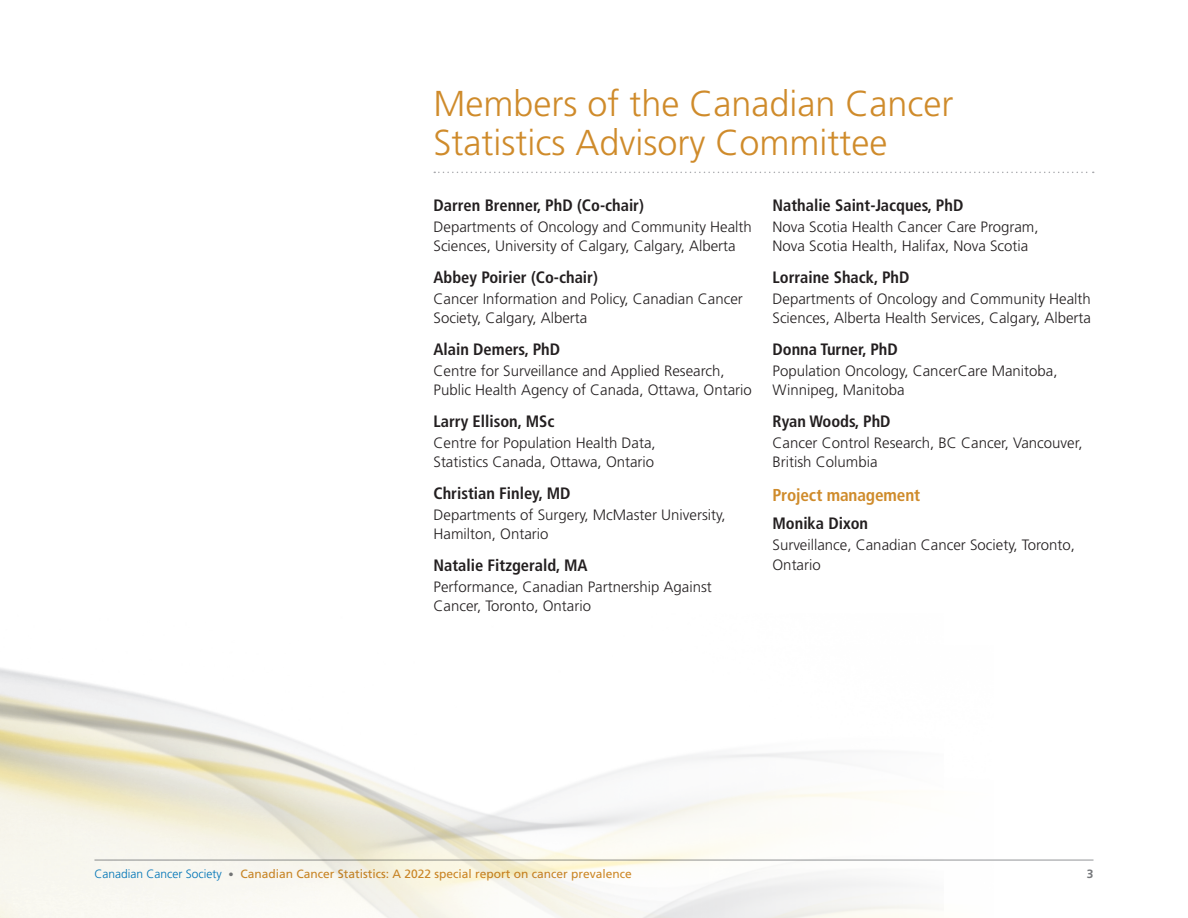
<style>
.page{position:relative;width:1188px;height:918px;background:#fff}
.page>*{position:absolute;margin:0;border:0;box-sizing:border-box;transform-origin:0 0}
.T-Section_span_2{font:300 36px/39px "Frutiger LT Std";color:#cf8b2b}
.Sub-T1{font:700 condensed 17.25px "Frutiger LT Std";letter-spacing:-.005em;color:#cf8b2b}
.Sub-T2{font:700 condensed 16.5px "Frutiger LT Std";color:#231f20}
.Body_Copy{font:300 15px/19.5px "Frutiger LT Std";color:#231f20}
.t1{font:12px "Frutiger LT Std";color:#cf8b2b}
.t2{font:700 12px "Frutiger LT Std";color:#76787b}
.s1{font-weight:300;color:#0079c2}
.s2{font-weight:300;font-size:10.5px;color:#76787b}
</style>
<div class="page">
<hr style="left:94px;top:860px;width:1000px;height:1px;background:#939598">
<img style="left:0;top:668px;width:943px;height:250px">
<svg style="left:434px;top:172px;width:660px;height:1px"></svg>
<p class="T-Section_span_2" style="left:434px;top:85px;width:522px">Members of the Canadian Cancer<br>Statistics Advisory Committee</p>
<p class="Sub-T2" style="left:434px;top:195px;width:212px">Darren Brenner, PhD (Co-chair)</p>
<p class="Body_Copy" style="left:434px;top:217px;width:320px">Departments of Oncology and Community Health<br>Sciences, University of Calgary, Calgary, Alberta</p>
<p class="Sub-T2" style="left:434px;top:267px;width:166px">Abbey Poirier (Co-chair)</p>
<p class="Body_Copy" style="left:434px;top:289px;width:311px">Cancer Information and Policy, Canadian Cancer<br>Society, Calgary, Alberta</p>
<p class="Sub-T2" style="left:434px;top:339px;width:128px">Alain Demers, PhD</p>
<p class="Body_Copy" style="left:434px;top:361px;width:320px">Centre for Surveillance and Applied Research,<br>Public Health Agency of Canada, Ottawa, Ontario</p>
<p class="Sub-T2" style="left:434px;top:411px;width:123px">Larry Ellison, MSc</p>
<p class="Body_Copy" style="left:434px;top:433px;width:224px">Centre for Population Health Data,<br>Statistics Canada, Ottawa, Ontario</p>
<p class="Sub-T2" style="left:434px;top:483px;width:139px">Christian Finley, MD</p>
<p class="Body_Copy" style="left:434px;top:505px;width:294px">Departments of Surgery, McMaster University,<br>Hamilton, Ontario</p>
<p class="Sub-T2" style="left:434px;top:555px;width:156px">Natalie Fitzgerald, MA</p>
<p class="Body_Copy" style="left:434px;top:577px;width:280px">Performance, Canadian Partnership Against<br>Cancer, Toronto, Ontario</p>
<p class="Sub-T2" style="left:772px;top:195px;width:192px">Nathalie Saint-Jacques, PhD</p>
<p class="Body_Copy" style="left:772px;top:217px;width:268px">Nova Scotia Health Cancer Care Program,<br>Nova Scotia Health, Halifax, Nova Scotia</p>
<p class="Sub-T2" style="left:772px;top:267px;width:139px">Lorraine Shack, PhD</p>
<p class="Body_Copy" style="left:772px;top:289px;width:320px">Departments of Oncology and Community Health<br>Sciences, Alberta Health Services, Calgary, Alberta</p>
<p class="Sub-T2" style="left:772px;top:339px;width:127px">Donna Turner, PhD</p>
<p class="Body_Copy" style="left:772px;top:361px;width:287px">Population Oncology, CancerCare Manitoba,<br>Winnipeg, Manitoba</p>
<p class="Sub-T2" style="left:772px;top:411px;width:120px">Ryan Woods, PhD</p>
<p class="Body_Copy" style="left:772px;top:433px;width:312px">Cancer Control Research, BC Cancer, Vancouver,<br>British Columbia</p>
<p class="Sub-T1" style="left:772px;top:485px;width:149px">Project management</p>
<p class="Sub-T2" style="left:772px;top:514px;width:97px">Monika Dixon</p>
<p class="Body_Copy" style="left:772px;top:536px;width:304px">Surveillance, Canadian Cancer Society, Toronto,<br>Ontario</p>
<p class="t1" style="left:94px;top:867px;width:539px"><span class="s1">Canadian Cancer Society</span> <span class="s2">•</span> Canadian Cancer Statistics: A 2022 special report on cancer prevalence</p>
<p class="t2" style="left:1087px;top:866px;width:8px">3</p>
</div>
